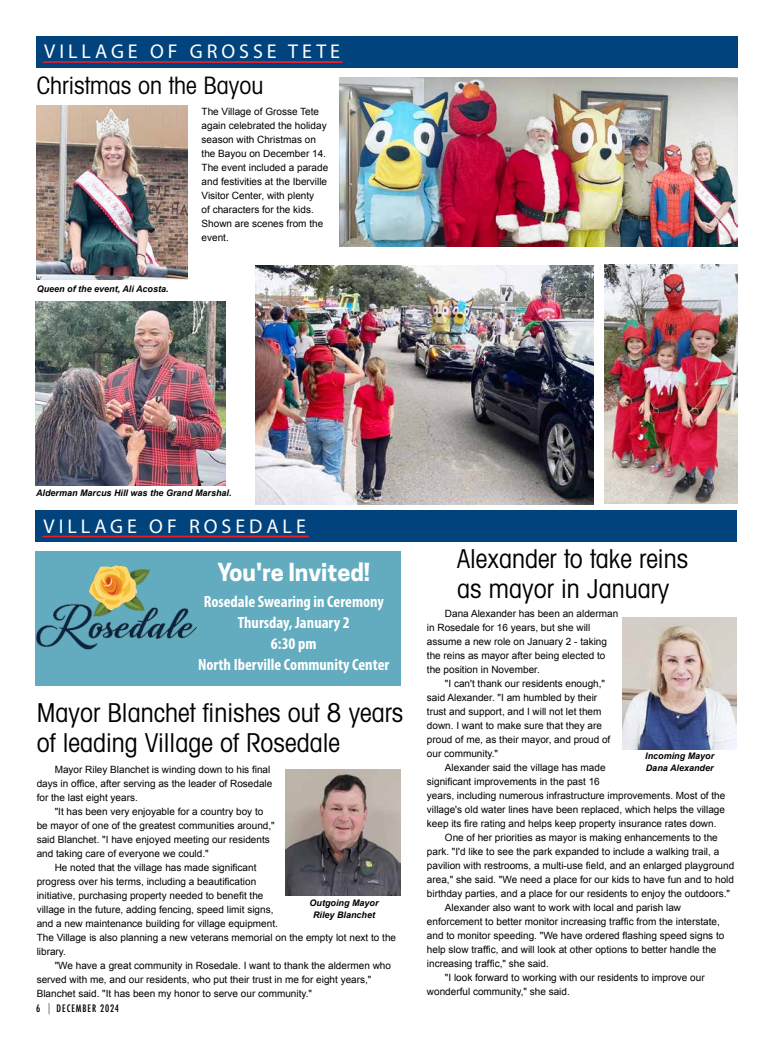
<style>
.page{position:relative;width:774px;height:1044px;background:#fff}
.page>*{position:absolute;margin:0;border:0;box-sizing:border-box;transform-origin:0 0}
.t1{font:condensed 26px/30px "Avant Garde";color:#000}
.t2{font:condensed 24px "Avant Garde";color:#000}
.t3{font:700 23.3px "Cooper Hewitt";color:#fff}
.t4{font:20px "Myriad Pro";letter-spacing:.2em;color:#fff}
.t5{font:700 condensed 16.3px/21px "Myriad Pro";color:#fff;text-align:center}
.t6{font:10px/14px "Arial";color:#000}
.t7{font:500 condensed 10px "Futura";letter-spacing:.09em;color:#000}
.t8{font:italic 700 9px/12px "Arial";color:#000}
.s1{font-size:12px;color:#939598}
</style>
<div class="page">
<div style="left:36px;top:36px;width:702px;height:32px;background:#00437d"></div>
<svg style="left:42px;top:61px;width:301px;height:2px"></svg>
<div style="left:35px;top:552px;width:366px;height:134px;background:#63acbf"></div>
<div style="left:35px;top:510px;width:702px;height:32px;background:#00437d"></div>
<svg style="left:41px;top:536px;width:268px;height:1px"></svg>
<img style="left:37px;top:565px;width:159px;height:84px">
<img style="left:623px;top:617px;width:113px;height:132px">
<img style="left:286px;top:770px;width:115px;height:125px">
<img style="left:604px;top:264px;width:134px;height:240px">
<img style="left:339px;top:77px;width:399px;height:170px">
<img style="left:256px;top:266px;width:338px;height:239px">
<img style="left:35px;top:302px;width:190px;height:184px">
<img style="left:37px;top:105px;width:151px;height:174px">
<h3 class="t4" style="left:44px;top:41px;width:297px">VILLAGE OF GROSSE TETE</h3>
<h2 class="t2" style="left:37px;top:70px;width:228px">Christmas on the Bayou</h2>
<p class="t8" style="left:37px;top:283px;width:133px">Queen of the event, Ali Acosta.</p>
<p class="t6" style="left:202px;top:105px;width:128px">The Village of Grosse Tete again celebrated the holiday season with Christmas on the Bayou on December 14.<br>The event included a parade and festivities at the Iberville<br>Visitor Center, with plenty<br>of characters for the kids.<br>Shown are scenes from the event.</p>
<p class="t8" style="left:36px;top:487px;width:197px">Alderman Marcus Hill was the Grand Marshal.</p>
<h3 class="t4" style="left:44px;top:515px;width:264px">VILLAGE OF ROSEDALE</h3>
<h3 class="t3" style="left:217px;top:559px;width:154px">You're Invited!</h3>
<h3 class="t5" style="left:198px;top:591px;width:193px">Rosedale Swearing in Ceremony<br>Thursday, January 2<br>6:30 pm<br>North Iberville Community Center</h3>
<h1 class="t1" style="left:37px;top:698px;width:368px">Mayor Blanchet finishes out 8 years of leading Village of Rosedale</h1>
<p class="t6" style="left:37px;top:762px;width:237px;text-indent:18px">Mayor Riley Blanchet is winding down to his final days in office, after serving as the leader of Rosedale for the last eight years.</p>
<p class="t6" style="left:55px;top:804px;width:210px">"It has been very enjoyable for a country boy to</p>
<p class="t6" style="left:37px;top:818px;width:240px">be mayor of one of the greatest communities around,"</p>
<p class="t6" style="left:37px;top:832px;width:235px">said Blanchet. "I have enjoyed meeting our residents</p>
<p class="t6" style="left:37px;top:846px;width:173px">and taking care of everyone we could."</p>
<p class="t6" style="left:55px;top:860px;width:203px">He noted that the village has made significant</p>
<p class="t6" style="left:37px;top:874px;width:221px">progress over his terms, including a beautification</p>
<p class="t6" style="left:37px;top:888px;width:228px">initiative, purchasing property needed to benefit the</p>
<p class="t6" style="left:37px;top:902px;width:238px">village in the future, adding fencing, speed limit signs,</p>
<p class="t6" style="left:37px;top:916px;width:243px">and a new maintenance building for village equipment.</p>
<p class="t6" style="left:37px;top:930px;width:361px">The Village is also planning a new veterans memorial on the empty lot next to the</p>
<p class="t6" style="left:37px;top:944px;width:31px">library.</p>
<p class="t6" style="left:55px;top:958px;width:338px">"We have a great community in Rosedale. I want to thank the aldermen who</p>
<p class="t6" style="left:37px;top:972px;width:336px">served with me, and our residents, who put their trust in me for eight years,"</p>
<p class="t6" style="left:37px;top:986px;width:277px">Blanchet said. "It has been my honor to serve our community."</p>
<p class="t8" style="left:310px;top:897px;width:71px;text-align:center">Outgoing Mayor<br>Riley Blanchet</p>
<p class="t7" style="left:36px;top:1002px;width:85px">6 <span class="s1">|</span> DECEMBER 2024</p>
<h1 class="t1" style="left:457px;top:543px;width:233px">Alexander to take reins as mayor in January</h1>
<p class="t6" style="left:427px;top:607px;width:193px;text-indent:18px">Dana Alexander has been an alderman in Rosedale for 16 years, but she will assume a new role on January 2 - taking the reins as mayor after being elected to the position in November.</p>
<p class="t6" style="left:427px;top:677px;width:185px;text-indent:18px">"I can't thank our residents enough," said Alexander. "I am humbled by their trust and support, and I will not let them down. I want to make sure that they are proud of me, as their mayor, and proud of our community."</p>
<p class="t6" style="left:445px;top:761px;width:162px">Alexander said the village has made</p>
<p class="t6" style="left:427px;top:775px;width:174px">significant improvements in the past 16</p>
<p class="t6" style="left:427px;top:789px;width:300px">years, including numerous infrastructure improvements. Most of the</p>
<p class="t6" style="left:427px;top:803px;width:300px">village's old water lines have been replaced, which helps the village</p>
<p class="t6" style="left:427px;top:817px;width:291px">keep its fire rating and helps keep property insurance rates down.</p>
<p class="t6" style="left:445px;top:831px;width:274px">One of her priorities as mayor is making enhancements to the</p>
<p class="t6" style="left:427px;top:845px;width:294px">park. "I'd like to see the park expanded to include a walking trail, a</p>
<p class="t6" style="left:427px;top:859px;width:309px">pavilion with restrooms, a multi-use field, and an enlarged playground</p>
<p class="t6" style="left:427px;top:873px;width:309px">area," she said. "We need a place for our kids to have fun and to hold</p>
<p class="t6" style="left:427px;top:887px;width:305px">birthday parties, and a place for our residents to enjoy the outdoors."</p>
<p class="t6" style="left:445px;top:901px;width:238px">Alexander also want to work with local and parish law</p>
<p class="t6" style="left:427px;top:915px;width:294px">enforcement to better monitor increasing traffic from the interstate,</p>
<p class="t6" style="left:427px;top:929px;width:299px">and to monitor speeding. "We have ordered flashing speed signs to</p>
<p class="t6" style="left:427px;top:943px;width:291px">help slow traffic, and will look at other options to better handle the</p>
<p class="t6" style="left:427px;top:957px;width:123px">increasing traffic," she said.</p>
<p class="t6" style="left:445px;top:971px;width:261px">"I look forward to working with our residents to improve our</p>
<p class="t6" style="left:427px;top:985px;width:144px">wonderful community," she said.</p>
<p class="t8" style="left:645px;top:750px;width:71px">Incoming Mayor<br>Dana Alexander</p>
</div>
